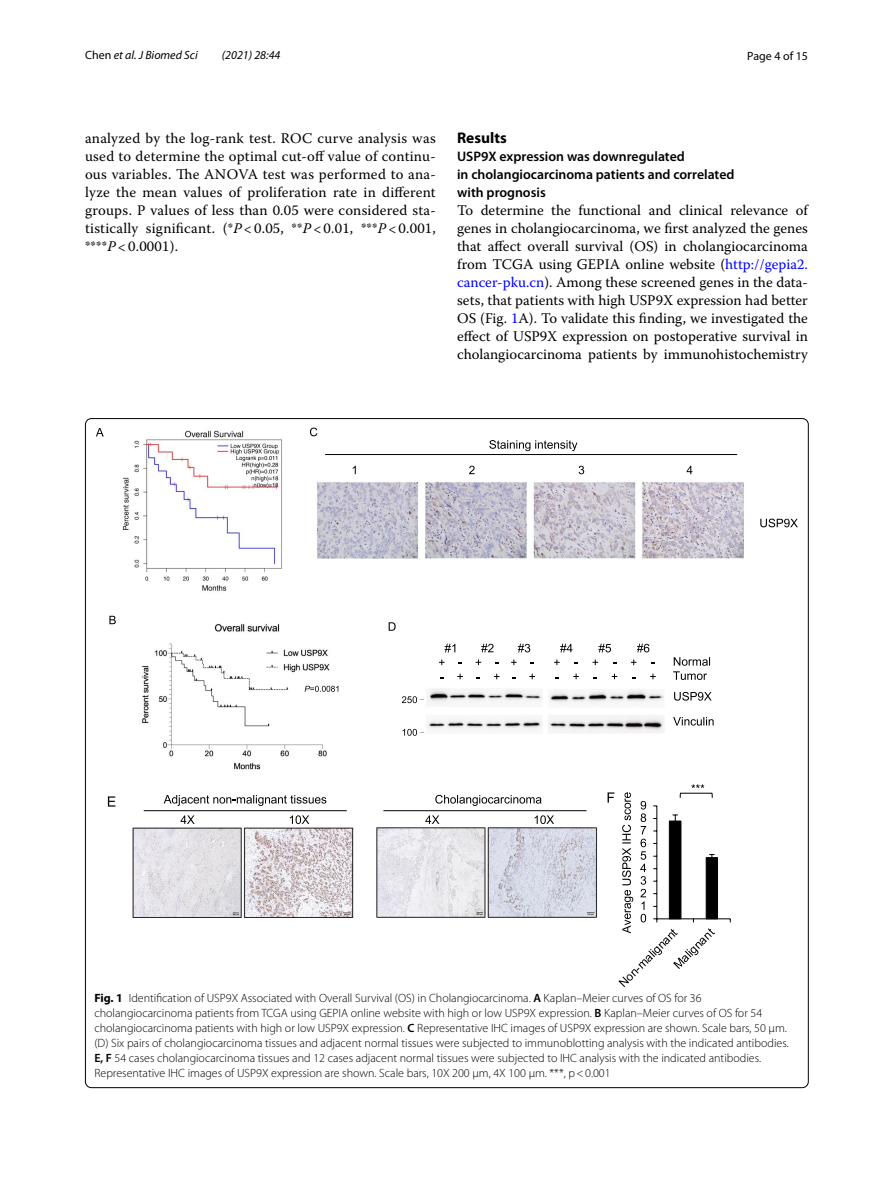
<style>
.page{position:relative;width:893px;height:1187px;background:#fff}
.page>*{position:absolute;margin:0;border:0;box-sizing:border-box;transform-origin:0 0}
.t1{font:700 15.45px "Myriad Pro";color:#000}
.t2{font:14.7px/18px "Warnock Pro";letter-spacing:.01em;color:#000;text-align:justify}
.t3{font:600 13.8px/18px "Myriad Pro";color:#000}
.t4{font:300 12px/15px "Myriad Pro";color:#000}
.t5{font:italic 12px "Myriad Pro";color:#000}
.t6{font:12px "Myriad Pro";color:#000}
.s1{font-style:normal}
.s2{font-style:italic}
.s3{color:#00f}
.s4{font-weight:700}
.s5{font-weight:600}
</style>
<div class="page">
<img style="left:123px;top:429px;width:621px;height:488px">
<svg style="left:96px;top:428px;width:8px;height:8px"></svg>
<svg style="left:109px;top:615px;width:7px;height:9px"></svg>
<svg style="left:389px;top:622px;width:7px;height:8px"></svg>
<svg style="left:353px;top:465px;width:3px;height:9px"></svg>
<svg style="left:469px;top:465px;width:6px;height:9px"></svg>
<svg style="left:579px;top:465px;width:5px;height:9px"></svg>
<svg style="left:687px;top:465px;width:5px;height:9px"></svg>
<svg style="left:489px;top:440px;width:88px;height:11px"></svg>
<hr style="left:325px;top:454px;width:412px;height:1px;background:#000">
<svg style="left:760px;top:518px;width:38px;height:9px"></svg>
<svg style="left:164px;top:795px;width:162px;height:10px"></svg>
<svg style="left:181px;top:815px;width:14px;height:8px"></svg>
<svg style="left:290px;top:815px;width:19px;height:9px"></svg>
<svg style="left:108px;top:796px;width:7px;height:10px"></svg>
<svg style="left:425px;top:815px;width:14px;height:8px"></svg>
<svg style="left:535px;top:815px;width:19px;height:9px"></svg>
<svg style="left:435px;top:794px;width:106px;height:11px"></svg>
<hr style="left:383px;top:810px;width:203px;height:1px;background:#000">
<hr style="left:144px;top:810px;width:203px;height:1px;background:#000">
<svg style="left:310px;top:427px;width:7px;height:9px"></svg>
<svg style="left:305px;top:685px;width:33px;height:6px"></svg>
<svg style="left:445px;top:643px;width:10px;height:9px"></svg>
<svg style="left:481px;top:643px;width:13px;height:9px"></svg>
<svg style="left:518px;top:643px;width:12px;height:9px"></svg>
<svg style="left:439px;top:659px;width:6px;height:6px"></svg>
<svg style="left:476px;top:659px;width:5px;height:6px"></svg>
<svg style="left:511px;top:659px;width:6px;height:6px"></svg>
<svg style="left:457px;top:673px;width:6px;height:6px"></svg>
<svg style="left:494px;top:673px;width:5px;height:6px"></svg>
<svg style="left:529px;top:673px;width:6px;height:6px"></svg>
<svg style="left:673px;top:717px;width:41px;height:8px"></svg>
<svg style="left:560px;top:643px;width:12px;height:9px"></svg>
<svg style="left:599px;top:643px;width:12px;height:9px"></svg>
<svg style="left:637px;top:643px;width:12px;height:9px"></svg>
<svg style="left:554px;top:659px;width:6px;height:6px"></svg>
<svg style="left:592px;top:659px;width:6px;height:6px"></svg>
<svg style="left:631px;top:659px;width:5px;height:6px"></svg>
<svg style="left:573px;top:673px;width:6px;height:6px"></svg>
<svg style="left:612px;top:673px;width:5px;height:6px"></svg>
<svg style="left:650px;top:673px;width:6px;height:6px"></svg>
<svg style="left:674px;top:692px;width:38px;height:8px"></svg>
<svg style="left:674px;top:657px;width:36px;height:8px"></svg>
<svg style="left:673px;top:671px;width:34px;height:9px"></svg>
<svg style="left:403px;top:728px;width:14px;height:7px"></svg>
<svg style="left:402px;top:696px;width:15px;height:7px"></svg>
<hr style="left:657px;top:918px;width:73px;height:1px;background:#000">
<svg style="left:608px;top:784px;width:110px;height:203px"></svg>
<p class="t5" style="left:85px;top:48px;width:114px"><span class="s1">Chen</span> et al. J Biomed Sci</p>
<p class="t5" style="left:222px;top:48px;width:60px">(2021) 28:44</p>
<p class="t6" style="left:747px;top:48px;width:62px">Page 4 of 15</p>
<p class="t2" style="left:85px;top:128px;width:352px">analyzed by the log-rank test. ROC curve analysis was used to determine the optimal cut-off value of continu&shy;ous variables. The ANOVA test was performed to ana&shy;lyze the mean values of proliferation rate in different groups. P values of less than 0.05 were considered sta&shy;tistically significant. (*<span class="s2">P</span> &lt; 0.05, **<span class="s2">P</span> &lt; 0.01, ***<span class="s2">P</span> &lt; 0.001, ****<span class="s2">P</span> &lt; 0.0001).</p>
<p class="t1" style="left:457px;top:128px;width:51px">Results</p>
<p class="t3" style="left:457px;top:147px;width:279px">USP9X expression was downregulated<br>in cholangiocarcinoma patients and correlated with prognosis</p>
<p class="t2" style="left:457px;top:201px;width:352px">To determine the functional and clinical relevance of genes in cholangiocarcinoma, we first analyzed the genes that affect overall survival (OS) in cholangiocarcinoma from TCGA using GEPIA online website (<span class="s3">http://gepia2. cancer-pku.cn</span>). Among these screened genes in the data&shy;sets, that patients with high USP9X expression had better OS (Fig. <span class="s3">1</span>A). To validate this finding, we investigated the effect of USP9X expression on postoperative survival in cholangiocarcinoma patients by immunohistochemistry</p>
<p class="t4" style="left:94px;top:990px;width:696px"><span class="s4">Fig. 1</span> Identification of USP9X Associated with Overall Survival (OS) in Cholangiocarcinoma. <span class="s5">A</span> Kaplan–Meier curves of OS for 36 cholangiocarcinoma patients from TCGA using GEPIA online website with high or low USP9X expression. <span class="s5">B</span> Kaplan–Meier curves of OS for 54 cholangiocarcinoma patients with high or low USP9X expression. <span class="s5">C</span> Representative IHC images of USP9X expression are shown. Scale bars, 50 μm. (D) Six pairs of cholangiocarcinoma tissues and adjacent normal tissues were subjected to immunoblotting analysis with the indicated antibodies.<br><span class="s5">E, F</span> 54 cases cholangiocarcinoma tissues and 12 cases adjacent normal tissues were subjected to IHC analysis with the indicated antibodies.<br>Representative IHC images of USP9X expression are shown. Scale bars, 10X 200 μm, 4X 100 μm. ***, p&lt;0.001</p>
</div>
